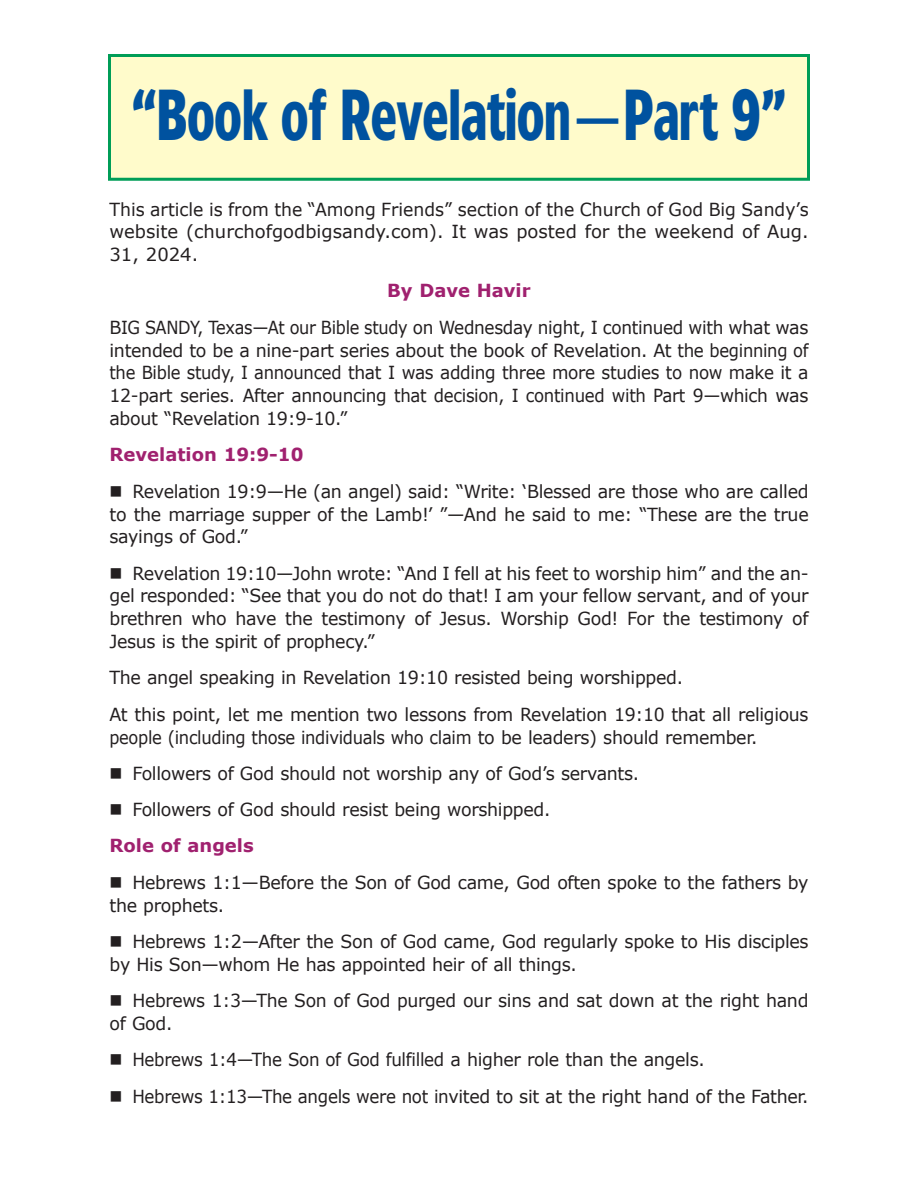
<style>
.page{position:relative;width:918px;height:1188px;background:#fff}
.page>*{position:absolute;margin:0;border:0;box-sizing:border-box;transform-origin:0 0}
.t1{font:700 67.5px "Forever";color:#00529f;scale:.73 1}
.t2{font:18px/22.8px "Verdana";letter-spacing:-.02em;color:#231f20;text-align:justify}
.t3{font:18px/22.8px "Verdana";letter-spacing:-.02em;color:#231f20;text-align:justify;scale:.96 1}
.t4{font:18px/36.3px "Verdana";letter-spacing:-.02em;color:#231f20;scale:.9 1}
.t5{font:18px/36.3px "Verdana";letter-spacing:-.02em;color:#231f20;scale:.93 1}
.t6{font:700 18px "Verdana";color:#a0216f}
</style>
<div class="page">
<div style="left:110px;top:56px;width:698px;height:123px;background:#fffbcb"></div>
<div style="left:108px;top:54px;width:702px;height:127px;border:3px solid #009d57"></div>
<h1 class="t1" style="left:132px;top:92px;width:897px">“Book of Revelation— Part 9”</h1>
<p class="t3" style="left:110px;top:197px;width:730px">This article is from the “Among Friends” section of the Church of God Big Sandy’s website (churchofgodbigsandy.com). It was posted for the weekend of Aug.<br>31, 2024.</p>
<p class="t6" style="left:387px;top:279px;width:145px">By Dave Havir</p>
<p class="t2" style="left:109px;top:315px;width:701px">BIG SANDY, Texas—At our Bible study on Wednesday night, I continued with what was intended to be a nine-part series about the book of Revelation. At the beginning of the Bible study, I announced that I was adding three more studies to now make it a 12-part series. After announcing that decision, I continued with Part 9—which was about “Revelation 19:9-10.”</p>
<p class="t6" style="left:110px;top:443px;width:196px">Revelation 19:9-10</p>
<p class="t2" style="left:110px;top:479px;width:701px;text-indent:23px">Revelation 19:9—He (an angel) said: “Write: ‘Blessed are those who are called to the marriage supper of the Lamb!’ ”—And he said to me: “These are the true sayings of God.”</p>
<p class="t2" style="left:110px;top:561px;width:701px;text-indent:23px">Revelation 19:10—John wrote: “And I fell at his feet to worship him” and the an&shy;gel responded: “See that you do not do that! I am your fellow servant, and of your brethren who have the testimony of Jesus. Worship God! For the testimony of Jesus is the spirit of prophecy.”</p>
<p class="t2" style="left:110px;top:659px;width:701px;line-height:36.3px">The angel speaking in Revelation 19:10 resisted being worshipped.<br>At this point, let me mention two lessons from Revelation 19:10 that all religious</p>
<p class="t4" style="left:132px;top:718px;width:696px;text-indent:-23px">people (including those individuals who claim to be leaders) should remember.<br>Followers of God should not worship any of God’s servants.<br>Followers of God should resist being worshipped.</p>
<p class="t6" style="left:110px;top:834px;width:146px">Role of angels</p>
<p class="t2" style="left:110px;top:870px;width:701px;text-indent:23px">Hebrews 1:1—Before the Son of God came, God often spoke to the fathers by the prophets.</p>
<p class="t2" style="left:110px;top:929px;width:701px;text-indent:23px">Hebrews 1:2—After the Son of God came, God regularly spoke to His disciples by His Son—whom He has appointed heir of all things.</p>
<p class="t3" style="left:109px;top:989px;width:730px;text-indent:23px">Hebrews 1:3—The Son of God purged our sins and sat down at the right hand of God.</p>
<p class="t5" style="left:132px;top:1041px;width:729px">Hebrews 1:4—The Son of God fulfilled a higher role than the angels.<br>Hebrews 1:13—The angels were not invited to sit at the right hand of the Father.</p>
</div>
